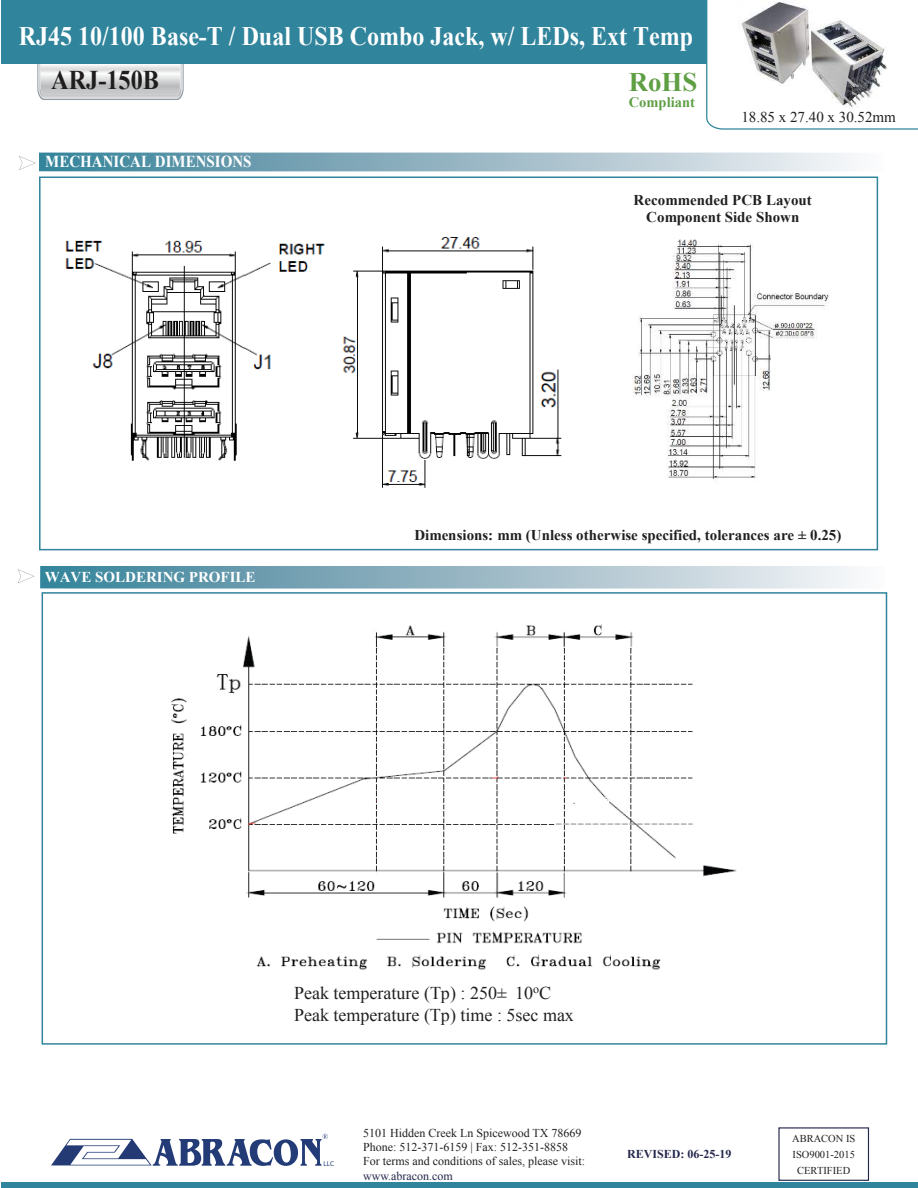
<style>
.page{position:relative;width:918px;height:1188px;background:#fff}
.page>*{position:absolute;margin:0;border:0;box-sizing:border-box;transform-origin:0 0}
.t1{font:700 27px "Times New Roman";color:#201d1e;scale:.9 1}
.t2{font:700 26.85px "Times New Roman";color:#5f9f44}
.t3{font:700 26.7px "Times New Roman";color:#fff;scale:.9 1}
.t4{font:18px/21.6px "Times New Roman";color:#221f1f}
.t5{font:700 16.65px "Times New Roman";color:#fff;scale:.9 1}
.t6{font:700 15px/17.2px "Times New Roman";color:#221f1f;text-align:center}
.t7{font:700 15px "Times New Roman";color:#fff}
.t8{font:15px "Times New Roman";color:#221f1f}
.t9{font:700 14.55px "Times New Roman";color:#5f9f44}
.t10{font:12px/14.4px "Times New Roman";color:#221f1f}
.t11{font:700 12px "Times New Roman";color:#24274d}
.t12{font:12px "Times New Roman";color:#24274d}
.t13{font:10.5px/16px "Times New Roman";color:#221f1f;text-align:center}
.t14{font:700 7.05px "Trajan Pro";color:#243a75}
</style>
<div class="page">
<img style="left:39px;top:153px;width:814px;height:19px">
<svg style="left:19px;top:156px;width:17px;height:14px"></svg>
<div style="left:39px;top:177px;width:839px;height:373px;border:2px solid #30849b"></div>
<svg style="left:37px;top:63px;width:147px;height:37px"></svg>
<img style="left:41px;top:64px;width:139px;height:1px">
<img style="left:39px;top:65px;width:142px;height:33px">
<div style="left:2px;top:0;width:705px;height:63px;background:#30849b"></div>
<div style="left:2px;top:1183px;width:916px;height:5px;background:#30849b"></div>
<svg style="left:706px;top:0;width:212px;height:130px"></svg>
<img style="left:40px;top:566px;width:814px;height:23px">
<div style="left:42px;top:592px;width:845px;height:453px;border:2px solid #30849b"></div>
<svg style="left:18px;top:569px;width:17px;height:14px"></svg>
<img style="left:171px;top:624px;width:566px;height:346px">
<img style="left:65px;top:237px;width:497px;height:251px">
<img style="left:632px;top:240px;width:197px;height:240px">
<svg style="left:51px;top:1134px;width:277px;height:32px"></svg>
<div style="left:778px;top:1127px;width:91px;height:54px;border:1px solid #24274d"></div>
<h3 class="t3" style="left:19px;top:27px;width:750px">RJ45 10/100 Base-T / Dual USB Combo Jack, w/ LEDs, Ext Temp</h3>
<h1 class="t1" style="left:51px;top:71px;width:121px">ARJ-150B</h1>
<h2 class="t2" style="left:629px;top:73px;width:70px">RoHS</h2>
<p class="t9" style="left:629px;top:97px;width:68px">Compliant</p>
<h3 class="t5" style="left:45px;top:156px;width:231px">MECHANICAL DIMENSIONS</h3>
<p class="t8" style="left:741px;top:111px;width:156px">18.85 x 27.40 x 30.52mm</p>
<p class="t6" style="left:634px;top:193px;width:180px">Recommended PCB Layout<br>Component Side Shown</p>
<p class="t7" style="left:45px;top:572px;width:212px">WAVE SOLDERING PROFILE</p>
<p class="t6" style="left:414px;top:528px;width:429px">Dimensions: mm (Unless otherwise specified, tolerances are ± 0.25)</p>
<h3 class="t4" style="left:294px;top:984px;width:281px">Peak temperature (Tp) : 250± 10<sup>o</sup>C<br>Peak temperature (Tp) time : 5sec max</h3>
<p class="t14" style="left:324px;top:1159px;width:12px">LLC</p>
<p class="t10" style="left:363px;top:1127px;width:223px">5101 Hidden Creek Ln Spicewood TX 78669<br>Phone: 512-371-6159 | Fax: 512-351-8858<br>For terms and conditions of sales, please visit:</p>
<p class="t12" style="left:363px;top:1171px;width:91px">www.abracon.com</p>
<p class="t11" style="left:627px;top:1150px;width:106px">REVISED: 06-25-19</p>
<p class="t13" style="left:792px;top:1131px;width:65px">ABRACON IS<br>ISO9001-2015<br>CERTIFIED</p>
</div>
